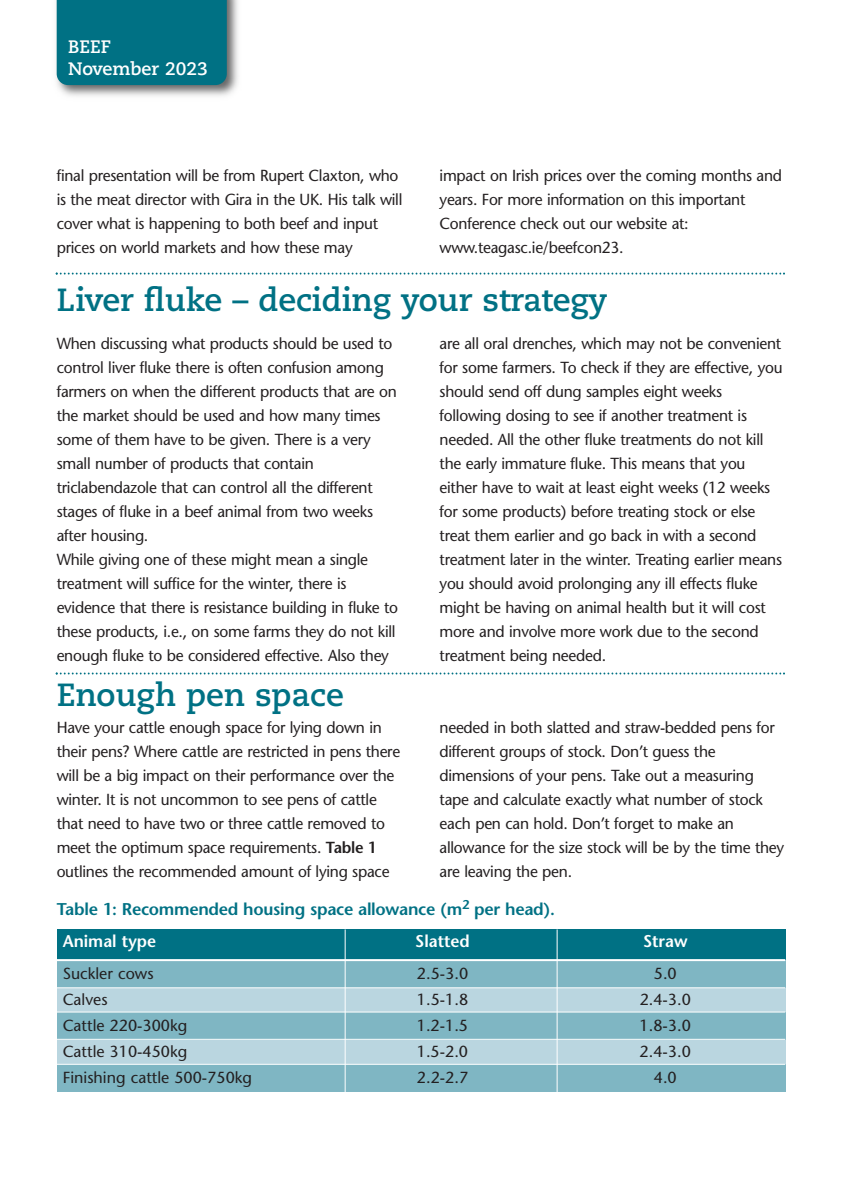
<style>
.page{position:relative;width:842px;height:1191px;background:#fff}
.page>*{position:absolute;margin:0;border:0;box-sizing:border-box;transform-origin:0 0}
.t1{font:700 32px "Caecilia";letter-spacing:-.005em;color:#007184}
.t2{font:700 18px/22px "Caecilia";color:#fff}
.t3{font:600 17px/33px "Stone Sans";letter-spacing:-.015em;color:#007184}
.t4{font:600 17px "Stone Sans";color:#fff}
.t5{font:16px/24px "Stone Sans";letter-spacing:-.015em;color:#231f20}
.s1{font-weight:600}
.s2{color:#fff}
</style>
<div class="page">
<div style="left:57px;top:960px;width:728px;height:132px;background:#bad6e0"></div>
<img style="left:56px;top:0;width:182px;height:96px">
<div style="left:57px;top:0;width:170px;height:85px;background:#007184"></div>
<svg style="left:56px;top:672px;width:729px;height:2px"></svg>
<svg style="left:56px;top:272px;width:729px;height:2px"></svg>
<div style="left:57px;top:929px;width:729px;height:31px;background:#007184"></div>
<div style="left:57px;top:960px;width:729px;height:27px;background:#7fb6c3"></div>
<hr style="left:57px;top:959px;width:728px;height:2px;background:#fff">
<div style="left:57px;top:1064px;width:729px;height:28px;background:#7fb6c3"></div>
<div style="left:57px;top:1012px;width:729px;height:28px;background:#7fb6c3"></div>
<hr style="left:345px;top:929px;width:1px;height:163px;background:#fff">
<hr style="left:557px;top:929px;width:1px;height:163px;background:#fff">
<hr style="left:57px;top:1011px;width:728px;height:1px;background:#fff">
<hr style="left:57px;top:987px;width:728px;height:1px;background:#fff">
<hr style="left:57px;top:1063px;width:728px;height:1px;background:#fff">
<hr style="left:57px;top:1038px;width:728px;height:1px;background:#fff">
<p class="t2" style="left:68px;top:37px;width:141px">BEEF<br>November 2023</p>
<p class="t5" style="left:57px;top:165px;width:347px">final presentation will be from Rupert Claxton, who is the meat director with Gira in the UK. His talk will cover what is happening to both beef and input prices on world markets and how these may</p>
<p class="t5" style="left:440px;top:165px;width:344px">impact on Irish prices over the coming months and years. For more information on this important Conference check out our website at: www.teagasc.ie/beefcon23.</p>
<p class="t1" style="left:57px;top:286px;width:552px">Liver fluke – deciding your strategy</p>
<p class="t5" style="left:57px;top:333px;width:342px">When discussing what products should be used to control liver fluke there is often confusion among farmers on when the different products that are on the market should be used and how many times some of them have to be given. There is a very small number of products that contain triclabendazole that can control all the different stages of fluke in a beef animal from two weeks after housing.</p>
<p class="t5" style="left:57px;top:549px;width:343px">While giving one of these might mean a single treatment will suffice for the winter, there is evidence that there is resistance building in fluke to these products, i.e., on some farms they do not kill enough fluke to be considered effective. Also they</p>
<p class="t1" style="left:57px;top:681px;width:289px">Enough pen space</p>
<p class="t5" style="left:440px;top:333px;width:344px">are all oral drenches, which may not be convenient for some farmers. To check if they are effective, you should send off dung samples eight weeks following dosing to see if another treatment is needed. All the other fluke treatments do not kill the early immature fluke. This means that you either have to wait at least eight weeks (12 weeks for some products) before treating stock or else treat them earlier and go back in with a second treatment later in the winter. Treating earlier means you should avoid prolonging any ill effects fluke might be having on animal health but it will cost more and involve more work due to the second treatment being needed.</p>
<p class="t5" style="left:57px;top:717px;width:345px">Have your cattle enough space for lying down in their pens? Where cattle are restricted in pens there will be a big impact on their performance over the winter. It is not uncommon to see pens of cattle that need to have two or three cattle removed to meet the optimum space requirements. <span class="s1">Table 1 </span>outlines the recommended amount of lying space</p>
<p class="t5" style="left:440px;top:717px;width:346px">needed in both slatted and straw-bedded pens for different groups of stock. Don’t guess the dimensions of your pens. Take out a measuring tape and calculate exactly what number of stock each pen can hold. Don’t forget to make an allowance for the size stock will be by the time they are leaving the pen.</p>
<p class="t3" style="left:63px;top:894px;width:494px;text-indent:-6px">Table 1: Recommended housing space allowance (m<sup>2</sup> per head).<br><span class="s2">Animal type</span></p>
<p class="t4" style="left:415px;top:935px;width:56px">Slatted</p>
<p class="t4" style="left:643px;top:935px;width:46px">Straw</p>
<p class="t5" style="left:63px;top:963px;width:92px">Suckler cows</p>
<p class="t5" style="left:417px;top:963px;width:53px">2.5-3.0</p>
<p class="t5" style="left:654px;top:963px;width:24px">5.0</p>
<p class="t5" style="left:63px;top:989px;width:46px">Calves</p>
<p class="t5" style="left:417px;top:989px;width:53px">1.5-1.8</p>
<p class="t5" style="left:640px;top:989px;width:53px">2.4-3.0</p>
<p class="t5" style="left:63px;top:1015px;width:126px">Cattle 220-300kg</p>
<p class="t5" style="left:417px;top:1015px;width:53px">1.2-1.5</p>
<p class="t5" style="left:640px;top:1015px;width:53px">1.8-3.0</p>
<p class="t5" style="left:63px;top:1041px;width:126px">Cattle 310-450kg</p>
<p class="t5" style="left:417px;top:1041px;width:53px">1.5-2.0</p>
<p class="t5" style="left:640px;top:1041px;width:53px">2.4-3.0</p>
<p class="t5" style="left:63px;top:1067px;width:191px">Finishing cattle 500-750kg</p>
<p class="t5" style="left:417px;top:1067px;width:53px">2.2-2.7</p>
<p class="t5" style="left:654px;top:1067px;width:24px">4.0</p>
</div>
